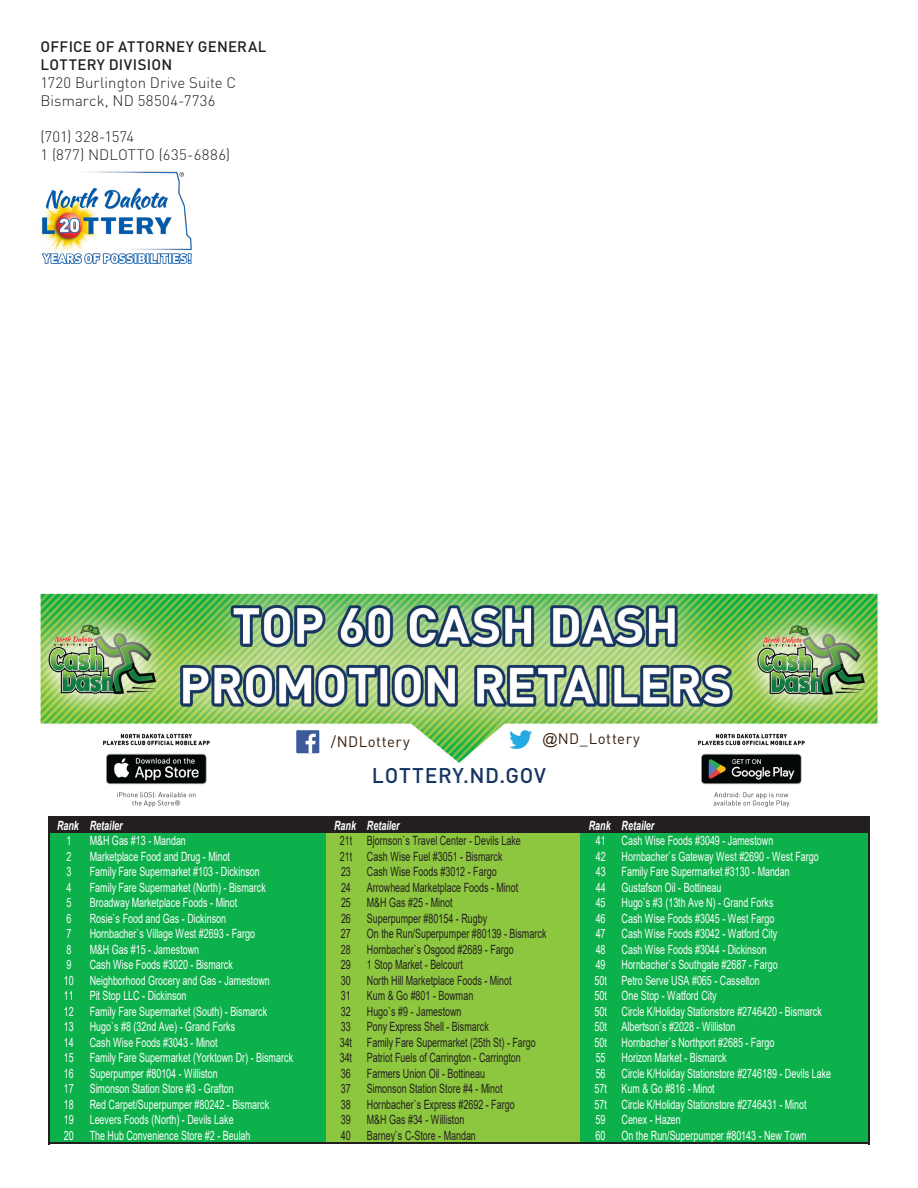
<style>
.page{position:relative;width:918px;height:1188px;background:#fff}
.page>*{position:absolute;margin:0;border:0;box-sizing:border-box;transform-origin:0 0}
.t1{font:500 21px "DINOT";letter-spacing:.035em;color:#163561}
.t2{font:300 15px "DINOT";letter-spacing:.01em;color:#231f20}
.t3{font:500 15px "DINOT";letter-spacing:.015em;color:#231f20}
.t4{font:15px "DINOT";letter-spacing:.03em;color:#38200e}
.t5{font:12.75px "Arial";color:#fff;scale:.7 1}
.t6{font:12.75px "Arial";color:#231f20;scale:.7 1}
.t7{font:italic 700 12.75px "Arial";color:#fff;scale:.7 1}
.s1{font-family:"Arial"}
</style>
<div class="page">
<img style="left:40px;top:593px;width:838px;height:552px">
<div style="left:296px;top:730px;width:23px;height:23px;background:#3c5a99"></div>
<svg style="left:306px;top:734px;width:10px;height:19px"></svg>
<svg style="left:509px;top:730px;width:23px;height:19px"></svg>
<img style="left:39px;top:171px;width:153px;height:93px">
<div style="left:49px;top:818px;width:820px;height:15px;background:#231f20"></div>
<div style="left:49px;top:833px;width:277px;height:311px;background:#0db14b"></div>
<div style="left:326px;top:833px;width:255px;height:311px;background:#8dc63f"></div>
<div style="left:580px;top:833px;width:289px;height:311px;background:#0db14b"></div>
<hr style="left:48px;top:816px;width:1px;height:328px;background:#231f20">
<hr style="left:869px;top:818px;width:1px;height:326px;background:#231f20">
<hr style="left:49px;top:816px;width:821px;height:2px;background:#231f20">
<hr style="left:49px;top:1142px;width:821px;height:2px;background:#231f20">
<img style="left:100px;top:734px;width:114px;height:72px">
<img style="left:695px;top:733px;width:113px;height:73px">
<p class="t3" style="left:41px;top:37px;width:228px">OFFICE OF ATTORNEY GENERAL</p>
<p class="t3" style="left:41px;top:55px;width:133px">LOTTERY DIVISION</p>
<p class="t2" style="left:40px;top:73px;width:197px">1720 Burlington Drive Suite C</p>
<p class="t2" style="left:40px;top:91px;width:177px">Bismarck, ND 58504-7736</p>
<p class="t2" style="left:40px;top:127px;width:95px">(701) 328-1574</p>
<p class="t2" style="left:40px;top:145px;width:191px">1 (877) NDLOTTO (635-6886)</p>
<p class="t4" style="left:331px;top:732px;width:80px">/NDLottery</p>
<p class="t4" style="left:542px;top:730px;width:99px"><span class="s1">@</span>ND_Lottery</p>
<p class="t1" style="left:372px;top:762px;width:176px">LOTTERY.ND.GOV</p>
<p class="t7" style="left:57px;top:817px;width:95px">Rank Retailer</p>
<p class="t7" style="left:334px;top:817px;width:95px">Rank Retailer</p>
<p class="t7" style="left:589px;top:817px;width:95px">Rank Retailer</p>
<p class="t5" style="left:66px;top:832px;width:9px">1</p>
<p class="t5" style="left:90px;top:832px;width:139px">M&amp;H Gas #13 - Mandan</p>
<p class="t6" style="left:340px;top:832px;width:260px">21t Bjornson`s Travel Center - Devils Lake</p>
<p class="t5" style="left:596px;top:832px;width:16px">41</p>
<p class="t5" style="left:622px;top:832px;width:218px">Cash Wise Foods #3049 - Jamestown</p>
<p class="t5" style="left:66px;top:847px;width:9px">2</p>
<p class="t5" style="left:90px;top:848px;width:202px">Marketplace Food and Drug - Minot</p>
<p class="t6" style="left:340px;top:848px;width:234px">21t Cash Wise Fuel #3051 - Bismarck</p>
<p class="t5" style="left:596px;top:847px;width:16px">42</p>
<p class="t5" style="left:622px;top:848px;width:283px">Hornbacher`s Gateway West #2690 - West Fargo</p>
<p class="t5" style="left:66px;top:863px;width:9px">3</p>
<p class="t5" style="left:90px;top:863px;width:244px">Family Fare Supermarket #103 - Dickinson</p>
<p class="t6" style="left:341px;top:863px;width:16px">23</p>
<p class="t6" style="left:367px;top:863px;width:187px">Cash Wise Foods #3012 - Fargo</p>
<p class="t5" style="left:596px;top:863px;width:16px">43</p>
<p class="t5" style="left:622px;top:863px;width:242px">Family Fare Supermarket #3130 - Mandan</p>
<p class="t5" style="left:66px;top:878px;width:9px">4</p>
<p class="t5" style="left:90px;top:879px;width:253px">Family Fare Supermarket (North) - Bismarck</p>
<p class="t6" style="left:341px;top:878px;width:16px">24</p>
<p class="t6" style="left:367px;top:879px;width:218px">Arrowhead Marketplace Foods - Minot</p>
<p class="t5" style="left:596px;top:878px;width:16px">44</p>
<p class="t5" style="left:622px;top:879px;width:144px">Gustafson Oil - Bottineau</p>
<p class="t5" style="left:66px;top:894px;width:9px">5</p>
<p class="t5" style="left:90px;top:894px;width:212px">Broadway Marketplace Foods - Minot</p>
<p class="t6" style="left:341px;top:894px;width:16px">25</p>
<p class="t6" style="left:367px;top:894px;width:124px">M&amp;H Gas #25 - Minot</p>
<p class="t5" style="left:596px;top:894px;width:16px">45</p>
<p class="t5" style="left:622px;top:894px;width:218px">Hugo`s #3 (13th Ave N) - Grand Forks</p>
<p class="t5" style="left:66px;top:909px;width:9px">6</p>
<p class="t5" style="left:90px;top:910px;width:196px">Rosie`s Food and Gas - Dickinson</p>
<p class="t6" style="left:341px;top:909px;width:16px">26</p>
<p class="t6" style="left:367px;top:910px;width:173px">Superpumper #80154 - Rugby</p>
<p class="t5" style="left:596px;top:909px;width:16px">46</p>
<p class="t5" style="left:622px;top:910px;width:220px">Cash Wise Foods #3045 - West Fargo</p>
<p class="t5" style="left:66px;top:925px;width:9px">7</p>
<p class="t5" style="left:90px;top:925px;width:238px">Hornbacher`s Village West #2693 - Fargo</p>
<p class="t6" style="left:341px;top:925px;width:16px">27</p>
<p class="t6" style="left:367px;top:925px;width:258px">On the Run/Superpumper #80139 - Bismarck</p>
<p class="t5" style="left:596px;top:925px;width:16px">47</p>
<p class="t5" style="left:622px;top:925px;width:224px">Cash Wise Foods #3042 - Watford City</p>
<p class="t5" style="left:66px;top:940px;width:9px">8</p>
<p class="t5" style="left:90px;top:941px;width:158px">M&amp;H Gas #15 - Jamestown</p>
<p class="t6" style="left:341px;top:940px;width:16px">28</p>
<p class="t6" style="left:367px;top:941px;width:211px">Hornbacher`s Osgood #2689 - Fargo</p>
<p class="t5" style="left:596px;top:940px;width:16px">48</p>
<p class="t5" style="left:622px;top:941px;width:209px">Cash Wise Foods #3044 - Dickinson</p>
<p class="t5" style="left:66px;top:956px;width:9px">9</p>
<p class="t5" style="left:90px;top:956px;width:206px">Cash Wise Foods #3020 - Bismarck</p>
<p class="t6" style="left:341px;top:956px;width:16px">29</p>
<p class="t6" style="left:367px;top:956px;width:139px">1 Stop Market - Belcourt</p>
<p class="t5" style="left:596px;top:956px;width:16px">49</p>
<p class="t5" style="left:622px;top:956px;width:225px">Hornbacher`s Southgate #2687 - Fargo</p>
<p class="t5" style="left:64px;top:971px;width:16px">10</p>
<p class="t5" style="left:90px;top:972px;width:259px">Neighborhood Grocery and Gas - Jamestown</p>
<p class="t6" style="left:341px;top:971px;width:16px">30</p>
<p class="t6" style="left:367px;top:972px;width:208px">North Hill Marketplace Foods - Minot</p>
<p class="t5" style="left:594px;top:972px;width:238px">50t Petro Serve USA #065 - Casselton</p>
<p class="t5" style="left:64px;top:987px;width:16px">11</p>
<p class="t5" style="left:90px;top:987px;width:140px">Pit Stop LLC - Dickinson</p>
<p class="t6" style="left:341px;top:987px;width:16px">31</p>
<p class="t6" style="left:367px;top:987px;width:154px">Kum &amp; Go #801 - Bowman</p>
<p class="t5" style="left:594px;top:987px;width:176px">50t One Stop - Watford City</p>
<p class="t5" style="left:64px;top:1002px;width:16px">12</p>
<p class="t5" style="left:90px;top:1003px;width:255px">Family Fare Supermarket (South) - Bismarck</p>
<p class="t6" style="left:341px;top:1002px;width:16px">32</p>
<p class="t6" style="left:367px;top:1003px;width:137px">Hugo`s #9 - Jamestown</p>
<p class="t5" style="left:594px;top:1003px;width:326px">50t Circle K/Holiday Stationstore #2746420 - Bismarck</p>
<p class="t5" style="left:64px;top:1018px;width:16px">13</p>
<p class="t5" style="left:90px;top:1018px;width:209px">Hugo`s #8 (32nd Ave) - Grand Forks</p>
<p class="t6" style="left:341px;top:1018px;width:16px">33</p>
<p class="t6" style="left:367px;top:1018px;width:176px">Pony Express Shell - Bismarck</p>
<p class="t5" style="left:594px;top:1018px;width:203px">50t Albertson`s #2028 - Williston</p>
<p class="t5" style="left:64px;top:1033px;width:16px">14</p>
<p class="t5" style="left:90px;top:1034px;width:184px">Cash Wise Foods #3043 - Minot</p>
<p class="t6" style="left:340px;top:1034px;width:282px">34t Family Fare Supermarket (25th St) - Fargo</p>
<p class="t5" style="left:594px;top:1034px;width:259px">50t Hornbacher`s Northport #2685 - Fargo</p>
<p class="t5" style="left:64px;top:1049px;width:16px">15</p>
<p class="t5" style="left:90px;top:1049px;width:292px">Family Fare Supermarket (Yorktown Dr) - Bismarck</p>
<p class="t6" style="left:340px;top:1049px;width:260px">34t Patriot Fuels of Carrington - Carrington</p>
<p class="t5" style="left:596px;top:1049px;width:16px">55</p>
<p class="t5" style="left:622px;top:1049px;width:152px">Horizon Market - Bismarck</p>
<p class="t5" style="left:64px;top:1064px;width:16px">16</p>
<p class="t5" style="left:90px;top:1065px;width:184px">Superpumper #80104 - Williston</p>
<p class="t6" style="left:341px;top:1064px;width:16px">36</p>
<p class="t6" style="left:367px;top:1065px;width:170px">Farmers Union Oil - Bottineau</p>
<p class="t5" style="left:596px;top:1064px;width:16px">56</p>
<p class="t5" style="left:622px;top:1065px;width:301px">Circle K/Holiday Stationstore #2746189 - Devils Lake</p>
<p class="t5" style="left:64px;top:1080px;width:16px">17</p>
<p class="t5" style="left:90px;top:1080px;width:207px">Simonson Station Store #3 - Grafton</p>
<p class="t6" style="left:341px;top:1080px;width:16px">37</p>
<p class="t6" style="left:367px;top:1080px;width:195px">Simonson Station Store #4 - Minot</p>
<p class="t5" style="left:594px;top:1080px;width:173px">57t Kum &amp; Go #816 - Minot</p>
<p class="t5" style="left:64px;top:1095px;width:16px">18</p>
<p class="t5" style="left:90px;top:1096px;width:258px">Red Carpet/Superpumper #80242 - Bismarck</p>
<p class="t6" style="left:341px;top:1095px;width:16px">38</p>
<p class="t6" style="left:367px;top:1096px;width:213px">Hornbacher`s Express #2692 - Fargo</p>
<p class="t5" style="left:594px;top:1096px;width:305px">57t Circle K/Holiday Stationstore #2746431 - Minot</p>
<p class="t5" style="left:64px;top:1111px;width:16px">19</p>
<p class="t5" style="left:90px;top:1111px;width:207px">Leevers Foods (North) - Devils Lake</p>
<p class="t6" style="left:341px;top:1111px;width:16px">39</p>
<p class="t6" style="left:367px;top:1111px;width:141px">M&amp;H Gas #34 - Williston</p>
<p class="t5" style="left:596px;top:1111px;width:16px">59</p>
<p class="t5" style="left:622px;top:1111px;width:86px">Cenex - Hazen</p>
<p class="t5" style="left:64px;top:1127px;width:16px">20</p>
<p class="t5" style="left:90px;top:1127px;width:231px">The Hub Convenience Store #2 - Beulah</p>
<p class="t6" style="left:341px;top:1127px;width:16px">40</p>
<p class="t6" style="left:367px;top:1127px;width:157px">Barney`s C-Store - Mandan</p>
<p class="t5" style="left:596px;top:1127px;width:16px">60</p>
<p class="t5" style="left:622px;top:1127px;width:266px">On the Run/Superpumper #80143 - New Town</p>
</div>
